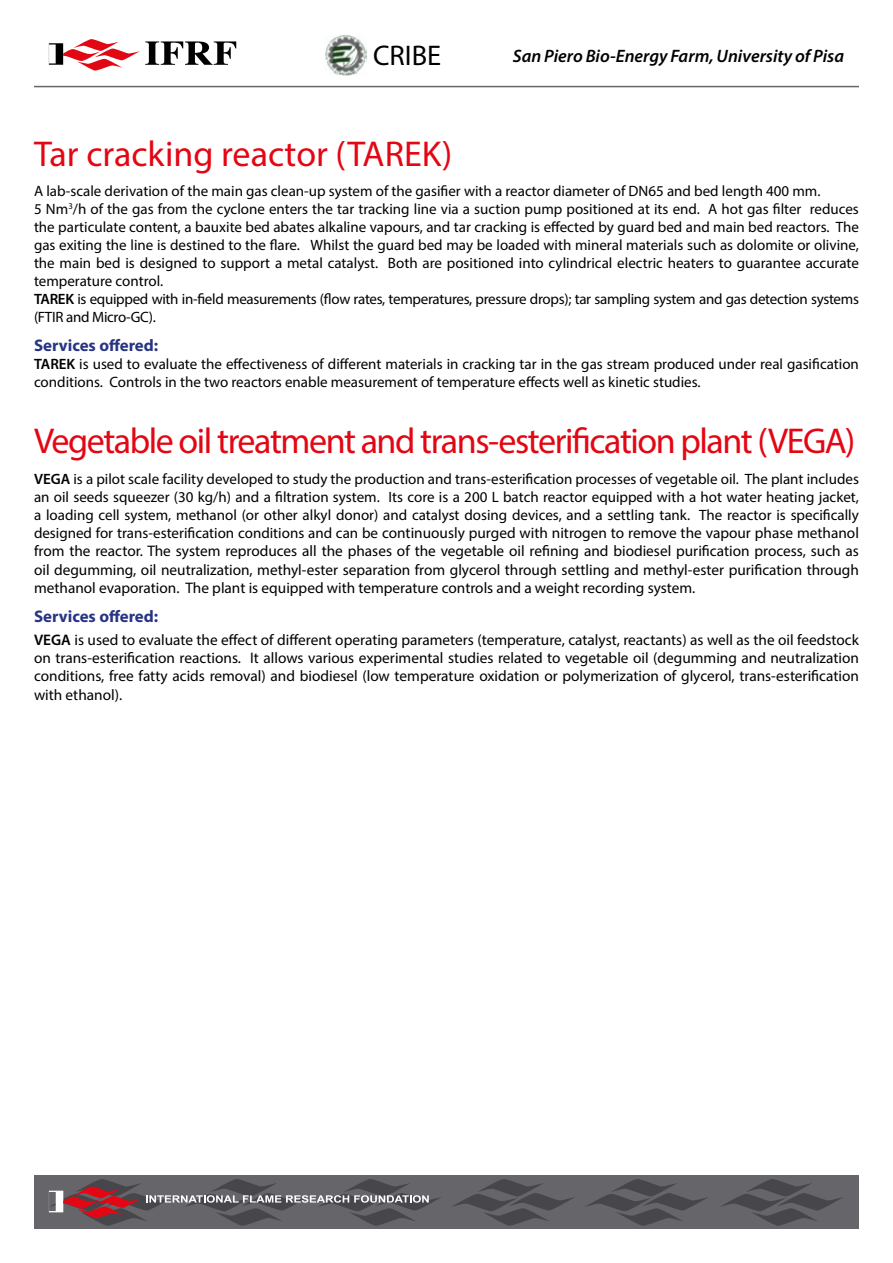
<style>
.page{position:relative;width:893px;height:1263px;background:#fff}
.page>*{position:absolute;margin:0;border:0;box-sizing:border-box;transform-origin:0 0}
.t1{font:36px "Myriad Pro";letter-spacing:-.04em;color:#e30613}
.t2{font:36px "Myriad Pro";color:#e30613}
.t3{font:28.5px "Myriad Pro";color:#000}
.t4{font:italic 600 18px "Myriad Pro";color:#000}
.t5{font:700 16.8px "Myriad Pro";color:#283583}
.t6{font:15.3px/18.3px "Myriad Pro";color:#000;text-align:justify}
.t7{font:15px/18px "Myriad Pro";color:#000}
.s1{font-weight:600}
.s2{font-size:15px}
</style>
<div class="page">
<svg style="left:49px;top:39px;width:187px;height:32px"></svg>
<hr style="left:34px;top:86px;width:825px;height:1px;background:#66656a">
<img style="left:325px;top:34px;width:42px;height:41px">
<div style="left:34px;top:1176px;width:825px;height:53px;background:#66656a"></div>
<svg style="left:452px;top:1179px;width:123px;height:47px"></svg>
<svg style="left:586px;top:1179px;width:122px;height:47px"></svg>
<svg style="left:720px;top:1179px;width:123px;height:47px"></svg>
<svg style="left:49px;top:1179px;width:392px;height:47px"></svg>
<h2 class="t3" style="left:373px;top:38px;width:70px">CRIBE</h2>
<p class="t4" style="left:513px;top:44px;width:333px">San Piero Bio-Energy Farm, University of Pisa</p>
<h1 class="t2" style="left:34px;top:131px;width:420px">Tar cracking reactor (TAREK)</h1>
<p class="t7" style="left:34px;top:182px;width:826px">A lab-scale derivation of the main gas clean-up system of the gasifier with a reactor diameter of DN65 and bed length 400 mm.<br>5 Nm<sup>3</sup>/h of the gas from the cyclone enters the tar tracking line via a suction pump positioned at its end. A hot gas filter reduces the particulate content, a bauxite bed abates alkaline vapours, and tar cracking is effected by guard bed and main bed reactors. The gas exiting the line is destined to the flare. Whilst the guard bed may be loaded with mineral materials such as dolomite or olivine, the main bed is designed to support a metal catalyst. Both are positioned into cylindrical electric heaters to guarantee accurate temperature control.<br><span class="s1">TAREK</span> is equipped with in-field measurements (flow rates, temperatures, pressure drops); tar sampling system and gas detection systems (FTIR and Micro-GC).</p>
<p class="t5" style="left:34px;top:335px;width:126px">Services offered:</p>
<p class="t7" style="left:34px;top:355px;width:826px"><span class="s1">TAREK</span> is used to evaluate the effectiveness of different materials in cracking tar in the gas stream produced under real gasification conditions. Controls in the two reactors enable measurement of temperature effects well as kinetic studies.</p>
<h1 class="t1" style="left:34px;top:418px;width:823px">Vegetable oil treatment and trans-esterification plant (VEGA)</h1>
<p class="t7" style="left:34px;top:469px;width:826px;text-align:justify"><span class="s1">VEGA</span> is a pilot scale facility developed to study the production and trans-esterification processes of vegetable oil. The plant includes an oil seeds squeezer (30 kg/h) and a filtration system. Its core is a 200 L batch reactor equipped with a hot water heating jacket, a loading cell system, methanol (or other alkyl donor) and catalyst dosing devices, and a settling tank. The reactor is specifically</p>
<p class="t6" style="left:34px;top:524px;width:826px"><span class="s2">designed for trans-esterification conditions and can be</span> continuously purged with nitrogen to remove the vapour phase methanol from the reactor. The system reproduces all the phases of the vegetable oil refining and biodiesel purification process, such as oil degumming, oil neutralization, methyl-ester separation from glycerol through settling and methyl-ester purification through methanol evaporation. The plant is equipped with temperature controls and a weight recording system.</p>
<p class="t5" style="left:34px;top:605px;width:126px">Services offered:</p>
<p class="t6" style="left:34px;top:630px;width:826px"><span class="s1">VEGA</span> is used to evaluate the effect of different operating parameters (temperature, catalyst, reactants) as well as the oil feedstock on trans-esterification reactions. It allows various experimental studies related to vegetable oil (degumming and neutralization conditions, free fatty acids removal) and biodiesel (low temperature oxidation or polymerization of glycerol, trans-esterification with ethanol).</p>
</div>
